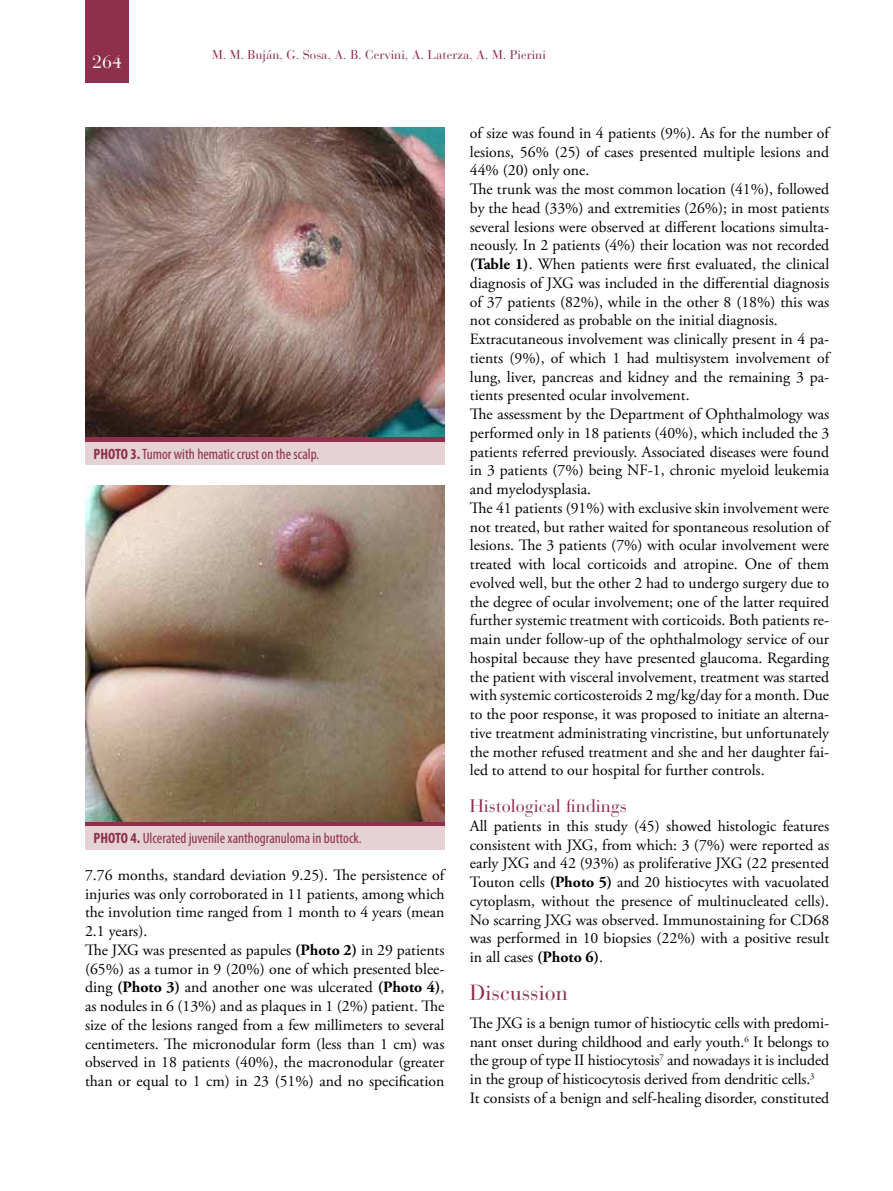
<style>
.page{position:relative;width:893px;height:1191px;background:#fff}
.page>*{position:absolute;margin:0;border:0;box-sizing:border-box;transform-origin:0 0}
.t1{font:21.75px "Bauer Bodoni";color:#8e2f4c}
.t2{font:18px "Bauer Bodoni";color:#8e2f4c}
.t3{font:18px "Bauer Bodoni";color:#fff}
.t4{font:15.75px/18.8px "Adobe Garamond Pro";color:#000}
.t5{font:condensed 15px "Myriad Pro";color:#8e2f4c}
.t6{font:12.75px "Bauer Bodoni";color:#8e2f4c}
.s1{font-weight:700}
</style>
<div class="page">
<div style="left:85px;top:0;width:44px;height:82px;background:#8e2f4c"></div>
<div style="left:85px;top:825px;width:359px;height:24px;background:#e5d2d4"></div>
<svg style="left:85px;top:821px;width:359px;height:4px"></svg>
<div style="left:85px;top:441px;width:359px;height:24px;background:#e5d2d4"></div>
<hr style="left:85px;top:437px;width:359px;height:4px;background:#8e2f4c">
<img style="left:85px;top:128px;width:359px;height:309px">
<img style="left:85px;top:485px;width:359px;height:336px">
<p class="t3" style="left:92px;top:51px;width:32px">264</p>
<p class="t6" style="left:212px;top:47px;width:335px">M. M. Buján, G. Sosa, A. B. Cervini, A. Laterza, A. M. Pierini</p>
<p class="t5" style="left:94px;top:445px;width:227px"><span class="s1">PHOTO 3.</span> Tumor with hematic crust on the scalp.</p>
<p class="t5" style="left:94px;top:829px;width:270px"><span class="s1">PHOTO 4.</span> Ulcerated juvenile xanthogranuloma in buttock.</p>
<p class="t4" style="left:85px;top:866px;width:361px">7.76 months, standard deviation 9.25). The persistence of injuries was only corroborated in 11 patients, among which the involution time ranged from 1 month to 4 years (mean 2.1 years).<br>The JXG was presented as papules <span class="s1">(Photo 2)</span> in 29 patients (65%) as a tumor in 9 (20%) one of which presented blee&shy;ding <span class="s1">(Photo 3)</span> and another one was ulcerated <span class="s1">(Photo 4)</span>, as nodules in 6 (13%) and as plaques in 1 (2%) patient. The size of the lesions ranged from a few millimeters to several centimeters. The micronodular form (less than 1 cm) was observed in 18 patients (40%), the macronodular (greater than or equal to 1 cm) in 23 (51%) and no specification</p>
<p class="t4" style="left:470px;top:124px;width:361px">of size was found in 4 patients (9%). As for the number of lesions, 56% (25) of cases presented multiple lesions and 44% (20) only one.<br>The trunk was the most common location (41%), followed by the head (33%) and extremities (26%); in most patients several lesions were observed at different locations simulta&shy;neously. In 2 patients (4%) their location was not recorded <span class="s1">(Table 1)</span>. When patients were first evaluated, the clinical diagnosis of JXG was included in the differential diagnosis of 37 patients (82%), while in the other 8 (18%) this was not considered as probable on the initial diagnosis.<br>Extracutaneous involvement was clinically present in 4 pa&shy;tients (9%), of which 1 had multisystem involvement of lung, liver, pancreas and kidney and the remaining 3 pa&shy;tients presented ocular involvement.<br>The assessment by the Department of Ophthalmology was performed only in 18 patients (40%), which included the 3 patients referred previously. Associated diseases were found in 3 patients (7%) being NF-1, chronic myeloid leukemia and myelodysplasia.<br>The 41 patients (91%) with exclusive skin involvement were not treated, but rather waited for spontaneous resolution of lesions. The 3 patients (7%) with ocular involvement were treated with local corticoids and atropine. One of them evolved well, but the other 2 had to undergo surgery due to the degree of ocular involvement; one of the latter required further systemic treatment with corticoids. Both patients re&shy;main under follow-up of the ophthalmology service of our hospital because they have presented glaucoma. Regarding the patient with visceral involvement, treatment was started with systemic corticosteroids 2 mg/kg/day for a month. Due to the poor response, it was proposed to initiate an alterna&shy;tive treatment administrating vincristine, but unfortunately the mother refused treatment and she and her daughter fai&shy;led to attend to our hospital for further controls.</p>
<p class="t2" style="left:470px;top:795px;width:159px">Histological findings</p>
<p class="t4" style="left:470px;top:817px;width:361px;text-align:justify">All patients in this study (45) showed histologic features consistent with JXG, from which: 3 (7%) were reported as early JXG and 42 (93%) as proliferative JXG (22 presented Touton cells <span class="s1">(Photo 5)</span> and 20 histiocytes with vacuolated cytoplasm, without the presence of multinucleated cells).<br>No scarring JXG was observed. Immunostaining for CD68 was performed in 10 biopsies (22%) with a positive result in all cases <span class="s1">(Photo 6)</span>.</p>
<h1 class="t1" style="left:470px;top:979px;width:99px">Discussion</h1>
<p class="t4" style="left:470px;top:1014px;width:361px">The JXG is a benign tumor of histiocytic cells with predomi&shy;nant onset during childhood and early youth.<sup>6</sup> It belongs to the group of type II histiocytosis<sup>7</sup> and nowadays it is included in the group of histicocytosis derived from dendritic cells.<sup>3<br></sup>It consists of a benign and self-healing disorder, constituted</p>
</div>
